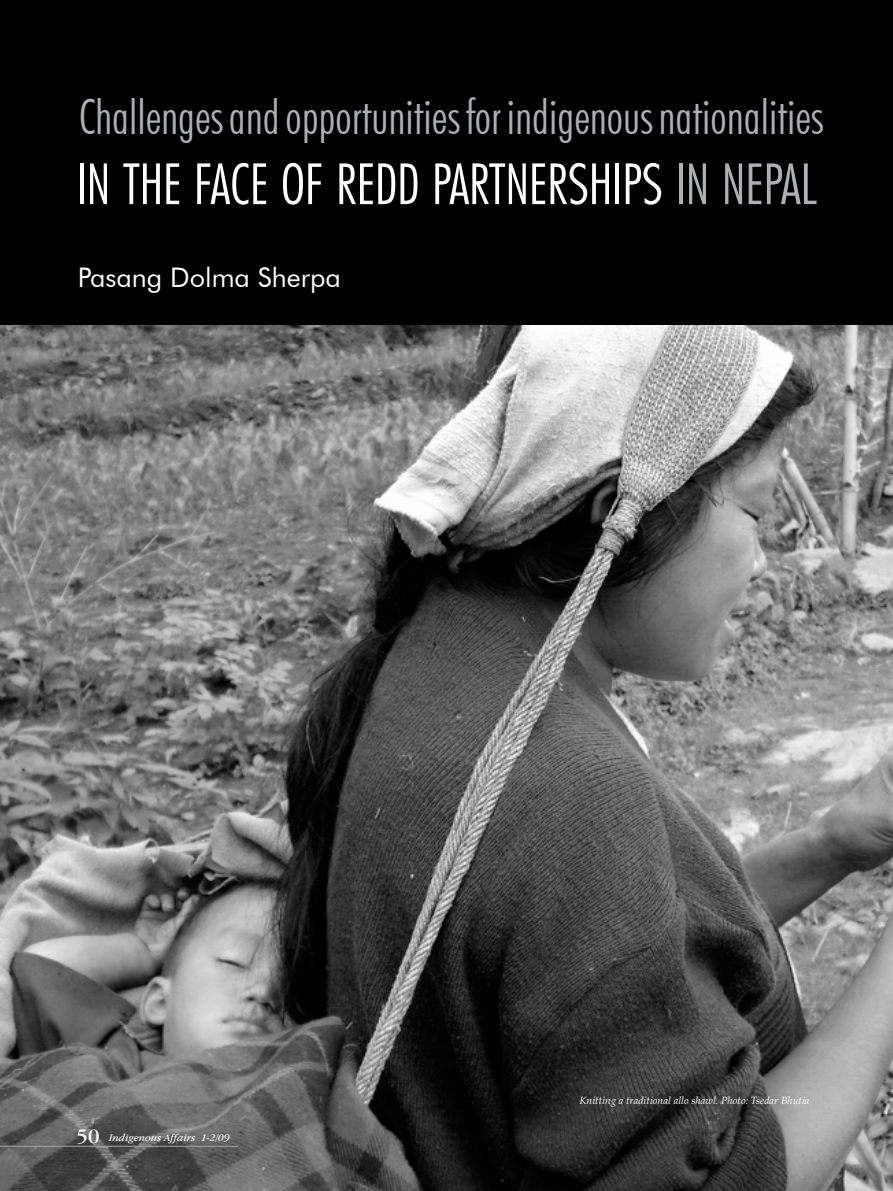
<style>
.page{position:relative;width:893px;height:1191px;background:#fff}
.page>*{position:absolute;margin:0;border:0;box-sizing:border-box;transform-origin:0 0}
.t1{font:300 condensed 54px "Futura LT";color:#fff}
.t2{font:300 condensed 48px "Futura BT";color:#aeafb2}
.t3{font:27px "Futura BT";color:#fff}
.t4{font:italic 10.5px "Palatino";color:#fff}
.t5{font:italic 10.5px "Garamond IT Cby BT";color:#fff}
.s1{color:#aeafb2}
.s2{font-style:normal;font-size:21px}
</style>
<div class="page">
<img style="left:0;top:324px;width:893px;height:867px">
<div style="left:0;top:0;width:893px;height:324px;background:#000"></div>
<hr style="left:0;top:1146px;width:238px;height:1px;background:#a3a3a7">
<p class="t2" style="left:79px;top:87px;width:746px">Challenges and opportunities for indigenous nationalities</p>
<p class="t1" style="left:77px;top:152px;width:136px">IN THE FACE</p>
<p class="t1" style="left:281px;top:152px;width:461px">OF REDD PARTNERSHIPS <span class="s1">IN NEPAL</span></p>
<p class="t3" style="left:78px;top:261px;width:265px">Pasang Dolma Sherpa</p>
<p class="t5" style="left:77px;top:1131px;width:155px"><span class="s2">50</span> Indigenous Affairs 1-2/09</p>
<p class="t4" style="left:579px;top:1094px;width:232px">Knitting a traditional allo shawl. Photo: Tsedar Bhutia</p>
</div>
